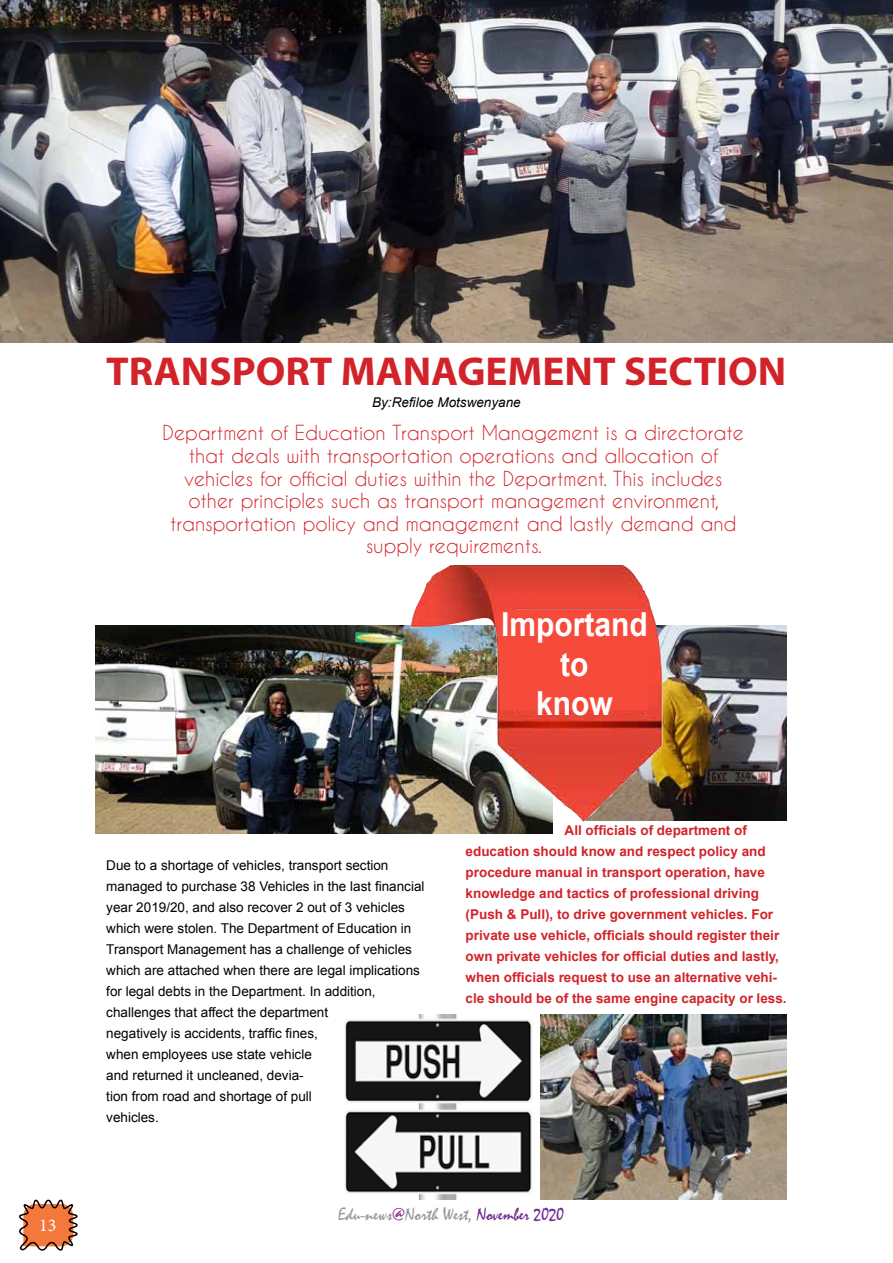
<style>
.page{position:relative;width:893px;height:1263px;background:#fff}
.page>*{position:absolute;margin:0;border:0;box-sizing:border-box;transform-origin:0 0}
.t1{font:700 40.5px "Myriad Pro";color:#d2232a}
.t2{font:700 33px/39.8px "Arial";color:#fff;text-align:center;scale:.91 1}
.t3{font:19.5px/22.5px "Caviar Dreams";color:#d2232a;text-align:center}
.t4{font:18px "Mistral";color:#95979a}
.t5{font:18px "Minion Pro";color:#fff}
.t6{font:13.5px/21px "Arial";color:#000}
.t7{font:700 13.5px/21px "Arial";color:#d2232a}
.t8{font:italic 13.5px "Arial";color:#000}
.s1{color:#86328b}
.s2{color:#702c8e}
</style>
<div class="page">
<svg style="left:19px;top:1199px;width:59px;height:52px"></svg>
<img style="left:665px;top:625px;width:122px;height:195px">
<img style="left:0;top:0;width:893px;height:342px">
<img style="left:95px;top:625px;width:458px;height:208px">
<img style="left:345px;top:1014px;width:442px;height:185px">
<img style="left:411px;top:565px;width:254px;height:257px">
<div style="left:500px;top:611px;width:148px;height:99px;background:#f64a3a"></div>
<h3 class="t5" style="left:39px;top:1213px;width:19px">13</h3>
<h1 class="t1" style="left:106px;top:345px;width:681px">TRANSPORT MANAGEMENT SECTION</h1>
<p class="t3" style="left:163px;top:421px;width:583px">Department of Education Transport Management is a directorate that deals with transportation operations and allocation of vehicles for official duties within the Department. This includes other principles such as transport management environment, transportation policy and management and lastly demand and supply requirements.</p>
<p class="t8" style="left:372px;top:394px;width:150px">By:Refiloe Motswenyane</p>
<h2 class="t2" style="left:501px;top:605px;width:163px">Importand to<br>know</h2>
<p class="t6" style="left:106px;top:855px;width:320px">Due to a shortage of vehicles, transport section managed to purchase 38 Vehicles in the last financial year 2019/20, and also recover 2 out of 3 vehicles which were stolen. The Department of Education in Transport Management has a challenge of vehicles which are attached when there are legal implications for legal debts in the Department. In addition, challenges that affect the department<br>negatively is accidents, traffic fines,<br>when employees use state vehicle<br>and returned it uncleaned, devia-<br>tion from road and shortage of pull<br>vehicles.</p>
<p class="t7" style="left:466px;top:820px;width:323px;text-indent:99px">All officials of department of education should know and respect policy and procedure manual in transport operation, have knowledge and tactics of professional driving (Push &amp; Pull), to drive government vehicles. For private use vehicle, officials should register their own private vehicles for official duties and lastly, when officials request to use an alternative vehi&shy;cle should be of the same engine capacity or less.</p>
<h3 class="t4" style="left:338px;top:1204px;width:228px">Edu-news<span class="s1">@</span>North West, <span class="s2">November 2020</span></h3>
</div>
